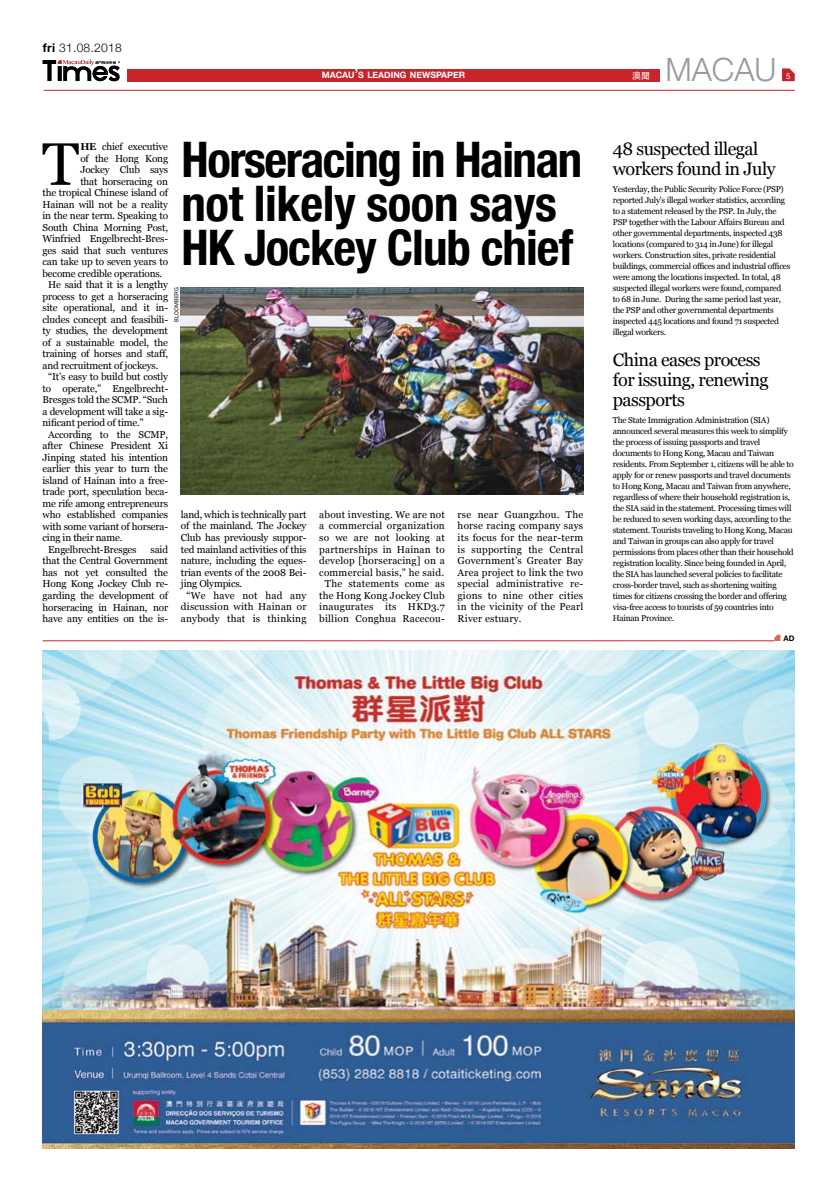
<style>
.page{position:relative;width:837px;height:1191px;background:#fff}
.page>*{position:absolute;margin:0;border:0;box-sizing:border-box;transform-origin:0 0}
.t1{font:59.8px "Georgia";color:#000}
.t2{font:700 condensed 49px/44px "Helvetica Neue";letter-spacing:-.02em;color:#000}
.t3{font:300 32px "Helvetica Neue";color:#999b9e}
.t4{font:18px/20px "Georgia";letter-spacing:-.03em;color:#000}
.t5{font:300 12px "Helvetica Neue";letter-spacing:.025em;color:#000}
.t6{font:10px/11.5px "Georgia";letter-spacing:-.015em;color:#000;text-align:justify}
.t7{font:10px/11.5px "Georgia";letter-spacing:.02em;color:#000;text-align:center}
.t8{font:9px "Adobe Heiti Std";color:#fff}
.t9{font:700 8.8px "Helvetica Neue";color:#fff}
.t10{font:8.5px/11px "Georgia";letter-spacing:-.03em;color:#000}
.t11{font:8px "Helvetica Neue";color:#fff}
.t12{font:700 7.7px "Helvetica Neue";color:#000}
.t13{font:6px "Franklin Gothic";letter-spacing:.025em;color:#000}
.s1{font-weight:700}
.s2{font-size:12.5px}
</style>
<div class="page">
<div style="left:127px;top:69px;width:532px;height:12px;background:#c7242b"></div>
<svg style="left:782px;top:68px;width:12px;height:13px"></svg>
<svg style="left:43px;top:59px;width:77px;height:22px"></svg>
<hr style="left:44px;top:90px;width:750px;height:1px;background:#c7212a">
<hr style="left:43px;top:640px;width:731px;height:1px;background:#c7212a">
<svg style="left:774px;top:635px;width:6px;height:6px"></svg>
<img style="left:43px;top:651px;width:751px;height:497px">
<img style="left:181px;top:287px;width:402px;height:208px">
<p class="t5" style="left:43px;top:38px;width:81px"><span class="s1">fri</span> 31.08.2018</p>
<p class="t9" style="left:322px;top:68px;width:145px">MACAU<span class="s2">’</span>S LEADING NEWSPAPER</p>
<p class="t8" style="left:632px;top:70px;width:19px">澳聞</p>
<h3 class="t3" style="left:665px;top:44px;width:113px">MACAU</h3>
<p class="t11" style="left:786px;top:70px;width:6px">5</p>
<h2 class="t2" style="left:181px;top:134px;width:402px">Horseracing in Hainan not likely soon says<br>HK Jockey Club chief</h2>
<h1 class="t1" style="left:42px;top:120px;width:39px">T</h1>
<p class="t6" style="left:80px;top:141px;width:89px"><span class="s1">he</span> chief executive</p>
<p class="t6" style="left:80px;top:152px;width:89px">of the Hong Kong</p>
<p class="t6" style="left:80px;top:164px;width:89px">Jockey Club says</p>
<p class="t6" style="left:80px;top:175px;width:89px">that horseracing on</p>
<p class="t6" style="left:43px;top:187px;width:127px">the tropical Chinese island of</p>
<p class="t6" style="left:43px;top:198px;width:127px">Hainan will not be a reality</p>
<p class="t6" style="left:43px;top:210px;width:127px">in the near term. Speaking to</p>
<p class="t6" style="left:43px;top:221px;width:127px">South China Morning Post,</p>
<p class="t6" style="left:43px;top:233px;width:127px">Winfried Engelbrecht-Bres-</p>
<p class="t6" style="left:43px;top:244px;width:127px">ges said that such ventures</p>
<p class="t6" style="left:43px;top:256px;width:127px">can take up to seven years to</p>
<p class="t6" style="left:43px;top:267px;width:121px">become credible operations.</p>
<p class="t6" style="left:48px;top:279px;width:121px">He said that it is a lengthy</p>
<p class="t6" style="left:43px;top:290px;width:127px">process to get a horseracing</p>
<p class="t6" style="left:43px;top:302px;width:127px">site operational, and it in-</p>
<p class="t6" style="left:43px;top:313px;width:127px">cludes concept and feasibili-</p>
<p class="t6" style="left:43px;top:325px;width:127px">ty studies, the development</p>
<p class="t6" style="left:43px;top:336px;width:127px">of a sustainable model, the</p>
<p class="t6" style="left:43px;top:348px;width:127px">training of horses and staff,</p>
<p class="t6" style="left:43px;top:359px;width:117px">and recruitment of jockeys.</p>
<p class="t6" style="left:48px;top:371px;width:121px">“It’s easy to build but costly</p>
<p class="t6" style="left:43px;top:382px;width:127px">to operate,” Engelbrecht-</p>
<p class="t6" style="left:43px;top:394px;width:127px">Bresges told the SCMP. “Such</p>
<p class="t6" style="left:43px;top:405px;width:127px">a development will take a sig-</p>
<p class="t6" style="left:43px;top:417px;width:103px">nificant period of time.”</p>
<p class="t6" style="left:48px;top:428px;width:121px">According to the SCMP,</p>
<p class="t6" style="left:43px;top:440px;width:127px">after Chinese President Xi</p>
<p class="t6" style="left:43px;top:451px;width:127px">Jinping stated his intention</p>
<p class="t6" style="left:43px;top:463px;width:127px">earlier this year to turn the</p>
<p class="t6" style="left:43px;top:474px;width:127px">island of Hainan into a free-</p>
<p class="t6" style="left:43px;top:486px;width:127px">trade port, speculation beca-</p>
<p class="t6" style="left:43px;top:497px;width:127px">me rife among entrepreneurs</p>
<p class="t6" style="left:43px;top:509px;width:127px">who established companies</p>
<p class="t6" style="left:43px;top:520px;width:127px">with some variant of horsera-</p>
<p class="t6" style="left:43px;top:532px;width:81px">cing in their name.</p>
<p class="t6" style="left:48px;top:543px;width:90px">Engelbrecht-Bresges</p>
<p class="t13" style="left:173px;top:321px;width:36px;rotate:-90deg">bloomberg</p>
<p class="t6" style="left:181px;top:508px;width:127px">land, which is technically part</p>
<p class="t6" style="left:181px;top:520px;width:127px">of the mainland. The Jockey</p>
<p class="t6" style="left:181px;top:531px;width:127px">Club has previously suppor-</p>
<p class="t6" style="left:181px;top:543px;width:127px">ted mainland activities of this</p>
<p class="t6" style="left:181px;top:554px;width:127px">nature, including the eques-</p>
<p class="t6" style="left:181px;top:566px;width:127px">trian events of the 2008 Bei-</p>
<p class="t6" style="left:181px;top:577px;width:63px">jing Olympics.</p>
<p class="t7" style="left:186px;top:589px;width:121px">“We have not had any</p>
<p class="t7" style="left:181px;top:600px;width:127px">discussion with Hainan or</p>
<p class="t7" style="left:181px;top:612px;width:127px">anybody that is thinking</p>
<p class="t7" style="left:319px;top:508px;width:127px">about investing. We are not a commercial organization so we are not looking at partnerships in Hainan to develop [horseracing] on a commercial basis,” he said.<br>The statements come as the Hong Kong Jockey Club inaugurates its HKD3.7 billion Conghua Racecou-</p>
<p class="t6" style="left:457px;top:508px;width:127px">rse near Guangzhou. The horse racing company says its focus for the near-term is supporting the Central Government’s Greater Bay Area project to link the two special administrative re&shy;gions to nine other cities in the vicinity of the Pearl River estuary.</p>
<p class="t6" style="left:43px;top:543px;width:127px;text-indent:108px">said that the Central Government has not yet consulted the Hong Kong Jockey Club re&shy;garding the development of horseracing in Hainan, nor have any entities on the is-</p>
<h3 class="t4" style="left:612px;top:138px;width:164px">48 suspected illegal workers found in July</h3>
<p class="t10" style="left:612px;top:183px;width:179px">Yesterday, the Public Security Police Force (PSP) reported July’s illegal worker statistics, according to a statement released by the PSP. In July, the PSP together with the Labour Affairs Bureau and other governmental departments, inspected 438 locations (compared to 314 in June) for illegal workers. Construction sites, private residential buildings, commercial offices and industrial offices were among the locations inspected. In total, 48 suspected illegal workers were found, compared to 68 in June. During the same period last year, the PSP and other governmental departments inspected 445 locations and found 71 suspected illegal workers.</p>
<h3 class="t4" style="left:612px;top:349px;width:157px">China eases process for issuing, renewing passports</h3>
<p class="t10" style="left:612px;top:414px;width:182px">The State Immigration Administration (SIA) announced several measures this week to simplify the process of issuing passports and travel documents to Hong Kong, Macau and Taiwan residents. From September 1, citizens will be able to apply for or renew passports and travel documents to Hong Kong, Macau and Taiwan from anywhere, regardless of where their household registration is, the SIA said in the statement. Processing times will be reduced to seven working days, according to the statement. Tourists traveling to Hong Kong, Macau and Taiwan in groups can also apply for travel permissions from places other than their household registration locality. Since being founded in April, the SIA has launched several policies to facilitate cross-border travel, such as shortening waiting times for citizens crossing the border and offering visa-free access to tourists of 59 countries into Hainan Province.</p>
<p class="t12" style="left:783px;top:632px;width:12px">AD</p>
</div>
